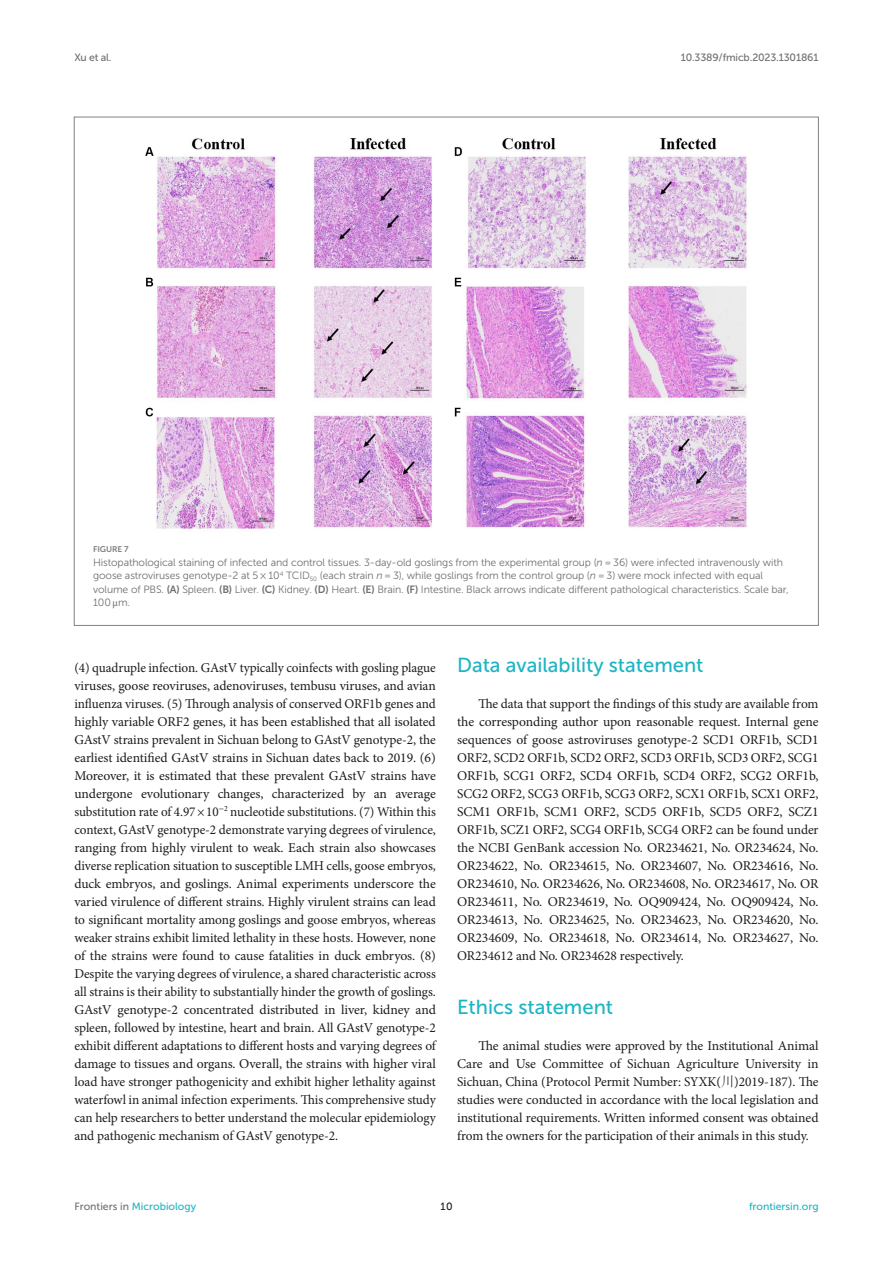
<style>
.page{position:relative;width:893px;height:1263px;background:#fff}
.page>*{position:absolute;margin:0;border:0;box-sizing:border-box;transform-origin:0 0}
.HEAD_1{font:20.25px "Museo Sans 500";color:#1db5c3}
.TEXT{font:13.5px/18px "Minion Pro";letter-spacing:-.005em;color:#1b1c1b;text-align:justify}
.TEXT_FLUSH{font:13.5px/18px "Minion Pro";letter-spacing:-.005em;color:#1b1c1b;text-align:justify}
.FIG_LEG{font:10.5px/13.5px "Museo Sans 300";letter-spacing:-.01em;color:#706f70}
.t1{font:10.5px "Museo Sans 500";color:#1db5c3}
.t2{font:10.5px "Museo Sans 500";letter-spacing:-.015em;color:#706f70}
.t3{font:10.5px "Museo Sans 500";color:#1b1c1b}
.FIG_HD{font:8.25px "Museo Sans 700";letter-spacing:-.01em;color:#7e7f7f}
.s1{font-style:italic}
.s2{font-family:"Museo Sans 700"}
.s3{font-family:"STIX General"}
.s4{font-family:"Sim Sun"}
.s5{color:#706f70}
</style>
<div class="page">
<img style="left:145px;top:138px;width:602px;height:391px">
<p class="t2" style="left:74px;top:51px;width:39px">Xu et al.</p>
<p class="t2" style="left:681px;top:51px;width:139px">10.3389/fmicb.2023.1301861</p>
<p class="FIG_HD" style="left:93px;top:545px;width:37px">FIGURE 7</p>
<p class="FIG_LEG" style="left:93px;top:556px;width:697px">Histopathological staining of infected and control tissues. 3-day-old goslings from the experimental group (<span class="s1">n</span> = 36) were infected intravenously with goose astroviruses genotype-2 at 5 × 10<sup>4</sup> TCID<sub>50</sub> (each strain <span class="s1">n</span> = 3), while goslings from the control group (<span class="s1">n</span> = 3) were mock infected with equal volume of PBS. <span class="s2">(A)</span> Spleen. <span class="s2">(B)</span> Liver. <span class="s2">(C)</span> Kidney. <span class="s2">(D)</span> Heart. <span class="s2">(E)</span> Brain. <span class="s2">(F)</span> Intestine. Black arrows indicate different pathological characteristics. Scale bar, 100 <span class="s3">μ</span>m.</p>
<p class="TEXT" style="left:74px;top:659px;width:363px">(4) quadruple infection. GAstV typically coinfects with gosling plague viruses, goose reoviruses, adenoviruses, tembusu viruses, and avian influenza viruses. (5) Through analysis of conserved ORF1b genes and highly variable ORF2 genes, it has been established that all isolated GAstV strains prevalent in Sichuan belong to GAstV genotype-2, the earliest identified GAstV strains in Sichuan dates back to 2019. (6)<br>Moreover, it is estimated that these prevalent GAstV strains have undergone evolutionary changes, characterized by an average substitution rate of 4.97×10<sup>−</sup><sup>2</sup> nucleotide substitutions. (7) Within this context, GAstV genotype-2 demonstrate varying degrees of virulence, ranging from highly virulent to weak. Each strain also showcases diverse replication situation to susceptible LMH cells, goose embryos, duck embryos, and goslings. Animal experiments underscore the varied virulence of different strains. Highly virulent strains can lead to significant mortality among goslings and goose embryos, whereas weaker strains exhibit limited lethality in these hosts. However, none of the strains were found to cause fatalities in duck embryos. (8)<br>Despite the varying degrees of virulence, a shared characteristic across all strains is their ability to substantially hinder the growth of goslings.<br>GAstV genotype-2 concentrated distributed in liver, kidney and spleen, followed by intestine, heart and brain. All GAstV genotype-2 exhibit different adaptations to different hosts and varying degrees of damage to tissues and organs. Overall, the strains with higher viral load have stronger pathogenicity and exhibit higher lethality against waterfowl in animal infection experiments. This comprehensive study can help researchers to better understand the molecular epidemiology and pathogenic mechanism of GAstV genotype-2.</p>
<p class="HEAD_1" style="left:457px;top:654px;width:248px">Data availability statement</p>
<p class="TEXT_FLUSH" style="left:457px;top:695px;width:363px;text-indent:21px">The data that support the findings of this study are available from the corresponding author upon reasonable request. Internal gene sequences of goose astroviruses genotype-2 SCD1 ORF1b, SCD1<br>ORF2, SCD2 ORF1b, SCD2 ORF2, SCD3 ORF1b, SCD3 ORF2, SCG1<br>ORF1b, SCG1 ORF2, SCD4 ORF1b, SCD4 ORF2, SCG2 ORF1b, SCG2 ORF2, SCG3 ORF1b, SCG3 ORF2, SCX1 ORF1b, SCX1 ORF2, SCM1 ORF1b, SCM1 ORF2, SCD5 ORF1b, SCD5 ORF2, SCZ1<br>ORF1b, SCZ1 ORF2, SCG4 ORF1b, SCG4 ORF2 can be found under the NCBI GenBank accession No. OR234621, No. OR234624, No.<br>OR234622, No. OR234615, No. OR234607, No. OR234616, No.<br>OR234610, No. OR234626, No. OR234608, No. OR234617, No. OR OR234611, No. OR234619, No. OQ909424, No. OQ909424, No.<br>OR234613, No. OR234625, No. OR234623, No. OR234620, No.<br>OR234609, No. OR234618, No. OR234614, No. OR234627, No.<br>OR234612 and No. OR234628 respectively.</p>
<p class="HEAD_1" style="left:457px;top:996px;width:158px">Ethics statement</p>
<p class="TEXT_FLUSH" style="left:457px;top:1037px;width:363px;text-indent:21px">The animal studies were approved by the Institutional Animal Care and Use Committee of Sichuan Agriculture University in Sichuan, China (Protocol Permit Number: SYXK(<span class="s4">川</span>)2019-187). The studies were conducted in accordance with the local legislation and institutional requirements. Written informed consent was obtained from the owners for the participation of their animals in this study.</p>
<p class="t1" style="left:74px;top:1200px;width:123px"><span class="s5">Frontiers in</span> Microbiology</p>
<p class="t3" style="left:440px;top:1200px;width:14px">10</p>
<p class="t1" style="left:749px;top:1200px;width:71px">frontiersin.org</p>
</div>
